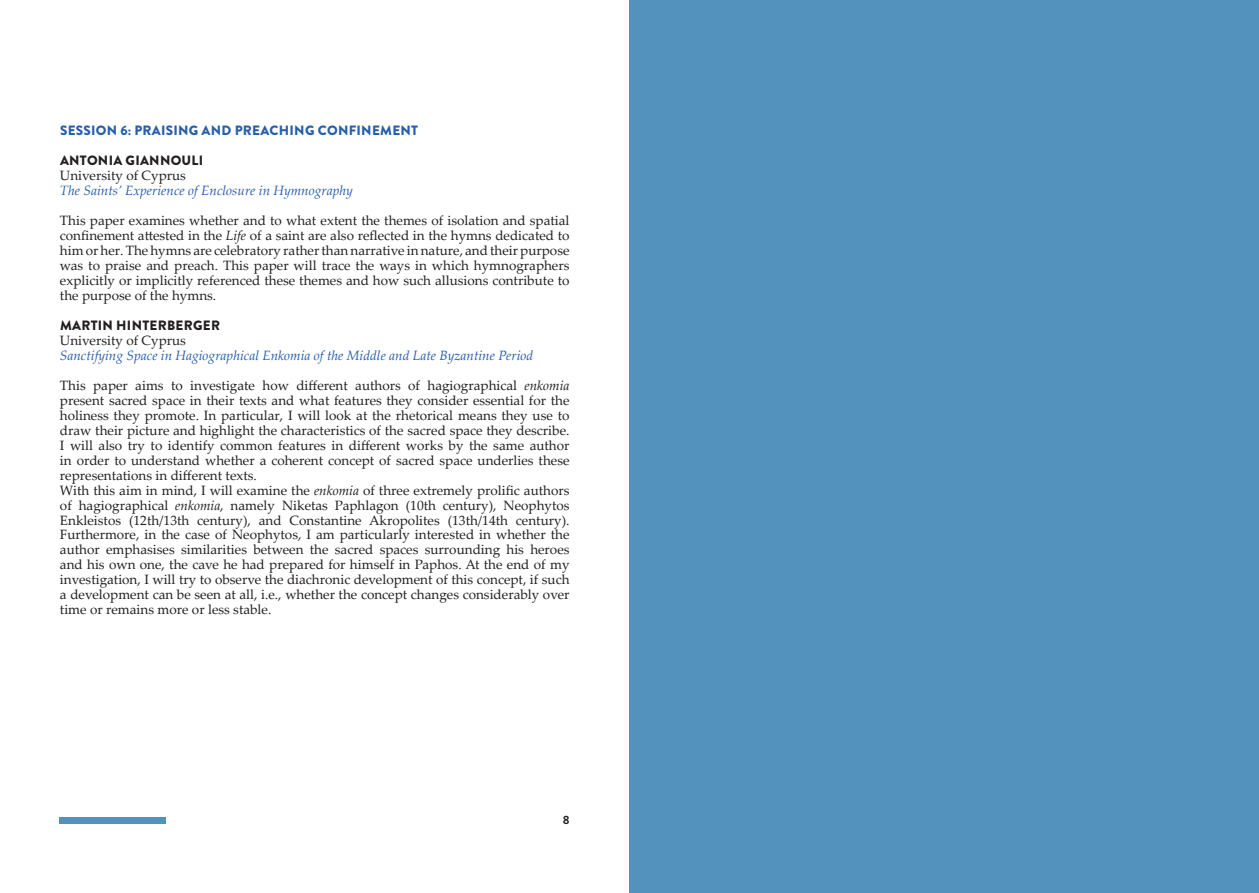
<style>
.page{position:relative;width:1259px;height:893px;background:#fff}
.page>*{position:absolute;margin:0;border:0;box-sizing:border-box;transform-origin:0 0}
.t1{font:13.5px/15px "Palatino Linotype";color:#231f20;text-align:justify}
.t2{font:italic 13.5px "Palatino Linotype";color:#275eac}
.t3{font:900 13.5px "Brandon Grotesque";letter-spacing:.02em;color:#275eac}
.t4{font:900 13.5px "Brandon Grotesque";letter-spacing:.02em;color:#231f20}
.t5{font:700 12px "Brandon Grotesque";color:#231f20}
.s1{font-style:italic}
</style>
<div class="page">
<div style="left:60px;top:817px;width:106px;height:7px;background:#5292bd"></div>
<div style="left:629px;top:0;width:630px;height:893px;background:#5292bd"></div>
<p class="t3" style="left:60px;top:121px;width:359px">SESSION 6: PRAISING AND PREACHING CONFINEMENT</p>
<p class="t4" style="left:60px;top:151px;width:145px">ANTONIA GIANNOULI</p>
<p class="t1" style="left:60px;top:167px;width:128px">University of Cyprus</p>
<p class="t2" style="left:60px;top:181px;width:295px">The Saints’ Experience of Enclosure in Hymnography</p>
<p class="t1" style="left:60px;top:212px;width:511px">This paper examines whether and to what extent the themes of isolation and spatial confinement attested in the <span class="s1">Life</span> of a saint are also reflected in the hymns dedicated to him or her. The hymns are celebratory rather than narrative in nature, and their purpose was to praise and preach. This paper will trace the ways in which hymnographers explicitly or implicitly referenced these themes and how such allusions contribute to the purpose of the hymns.</p>
<p class="t4" style="left:60px;top:315px;width:161px">MARTIN HINTERBERGER</p>
<p class="t1" style="left:60px;top:332px;width:128px">University of Cyprus</p>
<p class="t2" style="left:60px;top:345px;width:475px">Sanctifying Space in Hagiographical Enkomia of the Middle and Late Byzantine Period</p>
<p class="t1" style="left:60px;top:377px;width:511px;text-align:left">This paper aims to investigate how different authors of hagiographical <span class="s1">enkomia </span>present sacred space in their texts and what features they consider essential for the holiness they promote. In particular, I will look at the rhetorical means they use to draw their picture and highlight the characteristics of the sacred space they describe.<br>I will also try to identify common features in different works by the same author in order to understand whether a coherent concept of sacred space underlies these representations in different texts.<br>With this aim in mind, I will examine the <span class="s1">enkomia</span> of three extremely prolific authors of hagiographical <span class="s1">enkomia</span>, namely Niketas Paphlagon (10th century), Neophytos Enkleistos (12th/13th century), and Constantine Akropolites (13th/14th century).<br>Furthermore, in the case of Neophytos, I am particularly interested in whether the author emphasises similarities between the sacred spaces surrounding his heroes and his own one, the cave he had prepared for himself in Paphos. At the end of my investigation, I will try to observe the diachronic development of this concept, if such a development can be seen at all, i.e., whether the concept changes considerably over time or remains more or less stable.</p>
<p class="t5" style="left:563px;top:812px;width:8px">8</p>
</div>
